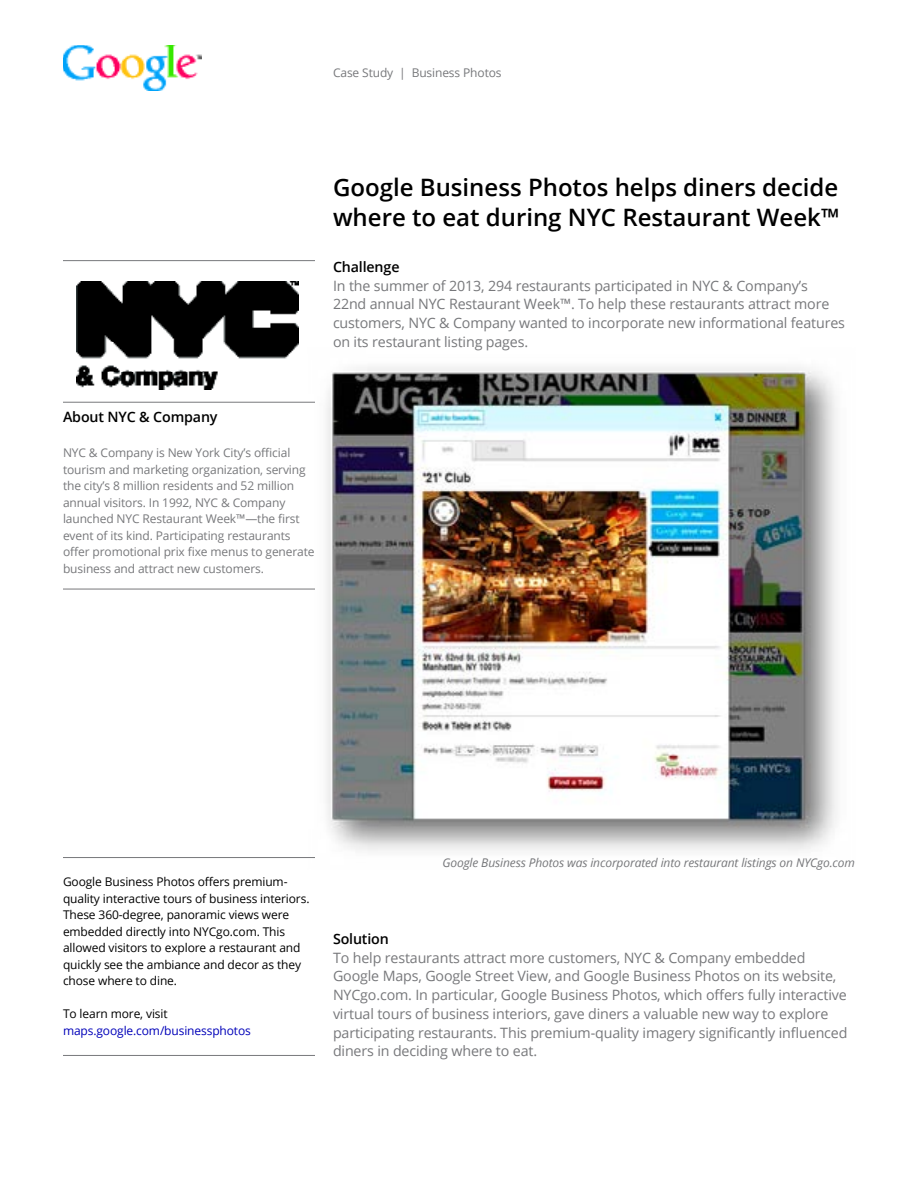
<style>
.page{position:relative;width:918px;height:1188px;background:#fff}
.page>*{position:absolute;margin:0;border:0;box-sizing:border-box;transform-origin:0 0}
.t1{font:600 24px/30px "Open Sans";color:#000}
.t2{font:14.25px/18.8px "Open Sans";letter-spacing:-.01em;color:#77787b}
.t3{font:600 14.25px "Open Sans";letter-spacing:-.01em;color:#000}
.t4{font:12px/16.5px "Open Sans";letter-spacing:-.01em;color:#77787b}
.t5{font:12px/16.5px "Open Sans";letter-spacing:-.01em;color:#000}
.t6{font:italic 12px "Open Sans";letter-spacing:-.01em;color:#77787b}
.t7{font:12px "Open Sans";letter-spacing:-.01em;color:#0000b9}
</style>
<div class="page">
<img style="left:63px;top:45px;width:138px;height:46px">
<img style="left:77px;top:282px;width:221px;height:107px">
<hr style="left:63px;top:402px;width:252px;height:1px;background:#77787b">
<hr style="left:63px;top:260px;width:252px;height:1px;background:#77787b">
<hr style="left:63px;top:1055px;width:252px;height:1px;background:#77787b">
<hr style="left:63px;top:857px;width:252px;height:1px;background:#77787b">
<hr style="left:63px;top:589px;width:252px;height:1px;background:#77787b">
<img style="left:307px;top:367px;width:530px;height:484px">
<p class="t4" style="left:333px;top:64px;width:170px">Case Study | Business Photos</p>
<h1 class="t1" style="left:333px;top:172px;width:508px">Google Business Photos helps diners decide where to eat during NYC Restaurant Week™</h1>
<p class="t3" style="left:333px;top:257px;width:68px">Challenge</p>
<p class="t2" style="left:333px;top:276px;width:514px">In the summer of 2013, 294 restaurants participated in NYC &amp; Company’s<br>22nd annual NYC Restaurant Week™. To help these restaurants attract more customers, NYC &amp; Company wanted to incorporate new informational features on its restaurant listing pages.</p>
<p class="t3" style="left:63px;top:407px;width:156px">About NYC &amp; Company</p>
<p class="t4" style="left:63px;top:444px;width:253px">NYC &amp; Company is New York City’s official tourism and marketing organization, serving the city’s 8 million residents and 52 million annual visitors. In 1992, NYC &amp; Company launched NYC Restaurant Week™—the first event of its kind. Participating restaurants offer promotional prix fixe menus to generate business and attract new customers.</p>
<p class="t5" style="left:63px;top:873px;width:248px">Google Business Photos offers premium&shy;quality interactive tours of business interiors.<br>These 360-degree, panoramic views were embedded directly into NYCgo.com. This allowed visitors to explore a restaurant and quickly see the ambiance and decor as they chose where to dine.</p>
<p class="t5" style="left:63px;top:1005px;width:106px">To learn more, visit</p>
<p class="t7" style="left:63px;top:1022px;width:189px">maps.google.com/businessphotos</p>
<p class="t6" style="left:442px;top:855px;width:414px">Google Business Photos was incorporated into restaurant listings on NYCgo.com</p>
<p class="t3" style="left:333px;top:929px;width:57px">Solution</p>
<p class="t2" style="left:333px;top:948px;width:516px">To help restaurants attract more customers, NYC &amp; Company embedded Google Maps, Google Street View, and Google Business Photos on its website, NYCgo.com. In particular, Google Business Photos, which offers fully interactive virtual tours of business interiors, gave diners a valuable new way to explore participating restaurants. This premium-quality imagery significantly influenced diners in deciding where to eat.</p>
</div>
